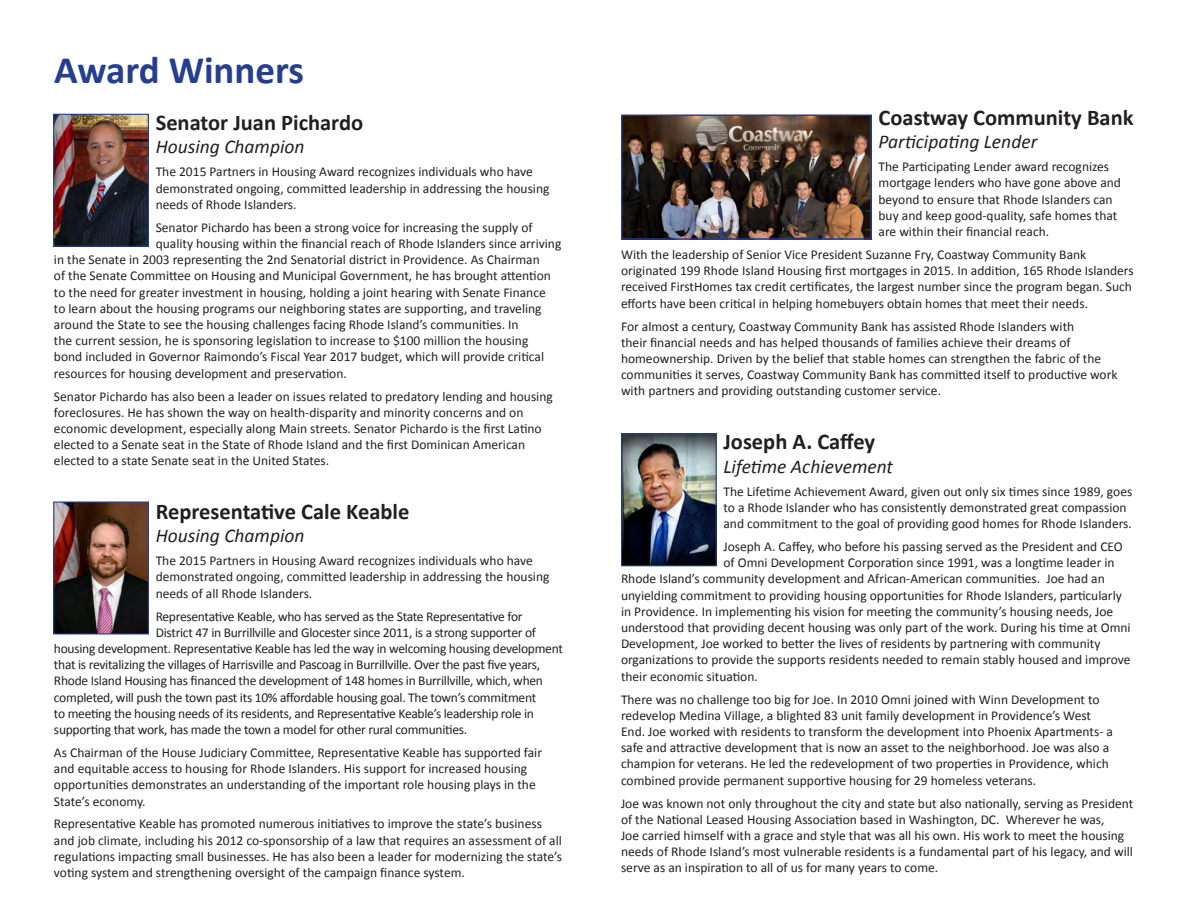
<style>
.page{position:relative;width:1188px;height:918px;background:#fff}
.page>*{position:absolute;margin:0;border:0;box-sizing:border-box;transform-origin:0 0}
.t1{font:700 39px "Calibri";color:#253f8e}
.t2{font:700 22.5px "Calibri";color:#231f20}
.t3{font:italic 19.5px "Calibri";color:#231f20}
.t4{font:13.5px/16.2px "Calibri";color:#231f20}
.t5{font:13.5px "Calibri";letter-spacing:-.02em;color:#231f20}
</style>
<div class="page">
<img style="left:55px;top:116px;width:92px;height:129px">
<div style="left:53px;top:114px;width:96px;height:133px;border:1px solid #253f8e"></div>
<img style="left:55px;top:504px;width:92px;height:128px">
<div style="left:53px;top:502px;width:96px;height:132px;border:1px solid #253f8e"></div>
<img style="left:623px;top:435px;width:92px;height:129px">
<div style="left:621px;top:433px;width:96px;height:133px;border:1px solid #253f8e"></div>
<img style="left:624px;top:117px;width:245px;height:120px">
<div style="left:621px;top:114px;width:251px;height:126px;border:2px solid #253f8e"></div>
<p class="t1" style="left:54px;top:45px;width:252px">Award Winners</p>
<p class="t2" style="left:156px;top:108px;width:209px">Senator Juan Pichardo</p>
<p class="t3" style="left:156px;top:134px;width:150px">Housing Champion</p>
<p class="t4" style="left:156px;top:164px;width:395px">The 2015 Partners in Housing Award recognizes individuals who have demonstrated ongoing, committed leadership in addressing the housing needs of Rhode Islanders.</p>
<p class="t4" style="left:156px;top:219px;width:378px">Senator Pichardo has been a strong voice for increasing the supply of</p>
<p class="t4" style="left:156px;top:235px;width:407px">quality housing within the financial reach of Rhode Islanders since arriving</p>
<p class="t4" style="left:54px;top:252px;width:487px">in the Senate in 2003 representing the 2nd Senatorial district in Providence. As Chairman</p>
<p class="t4" style="left:54px;top:268px;width:498px">of the Senate Committee on Housing and Municipal Government, he has brought attention</p>
<p class="t4" style="left:54px;top:284px;width:493px">to the need for greater investment in housing, holding a joint hearing with Senate Finance</p>
<p class="t4" style="left:54px;top:300px;width:489px">to learn about the housing programs our neighboring states are supporting, and traveling</p>
<p class="t4" style="left:54px;top:316px;width:466px">around the State to see the housing challenges facing Rhode Island’s communities. In</p>
<p class="t4" style="left:54px;top:333px;width:476px">the current session, he is sponsoring legislation to increase to $100 million the housing</p>
<p class="t4" style="left:54px;top:349px;width:492px">bond included in Governor Raimondo’s Fiscal Year 2017 budget, which will provide critical</p>
<p class="t4" style="left:54px;top:365px;width:294px">resources for housing development and preservation.</p>
<p class="t4" style="left:54px;top:388px;width:500px">Senator Pichardo has also been a leader on issues related to predatory lending and housing foreclosures. He has shown the way on health-disparity and minority concerns and on economic development, especially along Main streets. Senator Pichardo is the first Latino elected to a Senate seat in the State of Rhode Island and the first Dominican American elected to a state Senate seat in the United States.</p>
<p class="t2" style="left:156px;top:497px;width:255px">Representative Cale Keable</p>
<p class="t3" style="left:156px;top:522px;width:150px">Housing Champion</p>
<p class="t4" style="left:156px;top:553px;width:395px">The 2015 Partners in Housing Award recognizes individuals who have demonstrated ongoing, committed leadership in addressing the housing needs of all Rhode Islanders.</p>
<p class="t5" style="left:156px;top:608px;width:368px">Representative Keable, who has served as the State Representative for</p>
<p class="t5" style="left:156px;top:624px;width:382px">District 47 in Burrillville and Glocester since 2011, is a strong supporter of</p>
<p class="t5" style="left:54px;top:640px;width:510px">housing development. Representative Keable has led the way in welcoming housing development</p>
<p class="t5" style="left:54px;top:656px;width:488px">that is revitalizing the villages of Harrisville and Pascoag in Burrillville. Over the past five years,</p>
<p class="t5" style="left:54px;top:672px;width:491px">Rhode Island Housing has financed the development of 148 homes in Burrillville, which, when</p>
<p class="t5" style="left:54px;top:689px;width:484px">completed, will push the town past its 10% affordable housing goal. The town’s commitment</p>
<p class="t5" style="left:54px;top:705px;width:482px">to meeting the housing needs of its residents, and Representative Keable’s leadership role in</p>
<p class="t5" style="left:54px;top:721px;width:415px">supporting that work, has made the town a model for other rural communities.</p>
<p class="t4" style="left:54px;top:744px;width:490px">As Chairman of the House Judiciary Committee, Representative Keable has supported fair and equitable access to housing for Rhode Islanders. His support for increased housing opportunities demonstrates an understanding of the important role housing plays in the State’s economy.</p>
<p class="t4" style="left:54px;top:816px;width:510px">Representative Keable has promoted numerous initiatives to improve the state’s business and job climate, including his 2012 co-sponsorship of a law that requires an assessment of all regulations impacting small businesses. He has also been a leader for modernizing the state’s voting system and strengthening oversight of the campaign finance system.</p>
<p class="t2" style="left:879px;top:103px;width:257px">Coastway Community Bank</p>
<p class="t3" style="left:879px;top:129px;width:160px">Participating Lender</p>
<p class="t4" style="left:879px;top:159px;width:244px">The Participating Lender award recognizes mortgage lenders who have gone above and beyond to ensure that Rhode Islanders can buy and keep good-quality, safe homes that are within their financial reach.</p>
<p class="t4" style="left:621px;top:246px;width:514px">With the leadership of Senior Vice President Suzanne Fry, Coastway Community Bank originated 199 Rhode Island Housing first mortgages in 2015. In addition, 165 Rhode Islanders received FirstHomes tax credit certificates, the largest number since the program began. Such efforts have been critical in helping homebuyers obtain homes that meet their needs.</p>
<p class="t4" style="left:621px;top:318px;width:498px">For almost a century, Coastway Community Bank has assisted Rhode Islanders with<br>their financial needs and has helped thousands of families achieve their dreams of homeownership. Driven by the belief that stable homes can strengthen the fabric of the communities it serves, Coastway Community Bank has committed itself to productive work with partners and providing outstanding customer service.</p>
<p class="t2" style="left:723px;top:427px;width:153px">Joseph A. Caffey</p>
<p class="t3" style="left:723px;top:453px;width:171px">Lifetime Achievement</p>
<p class="t4" style="left:723px;top:483px;width:410px">The Lifetime Achievement Award, given out only six times since 1989, goes to a Rhode Islander who has consistently demonstrated great compassion and commitment to the goal of providing good homes for Rhode Islanders.</p>
<p class="t4" style="left:723px;top:538px;width:401px">Joseph A. Caffey, who before his passing served as the President and CEO</p>
<p class="t4" style="left:723px;top:555px;width:393px">of Omni Development Corporation since 1991, was a longtime leader in</p>
<p class="t4" style="left:621px;top:571px;width:485px">Rhode Island’s community development and African-American communities. Joe had an</p>
<p class="t4" style="left:621px;top:587px;width:502px">unyielding commitment to providing housing opportunities for Rhode Islanders, particularly</p>
<p class="t4" style="left:621px;top:603px;width:494px">in Providence. In implementing his vision for meeting the community’s housing needs, Joe</p>
<p class="t4" style="left:621px;top:619px;width:511px">understood that providing decent housing was only part of the work. During his time at Omni</p>
<p class="t4" style="left:621px;top:636px;width:481px">Development, Joe worked to better the lives of residents by partnering with community</p>
<p class="t4" style="left:621px;top:652px;width:511px">organizations to provide the supports residents needed to remain stably housed and improve</p>
<p class="t4" style="left:621px;top:668px;width:138px">their economic situation.</p>
<p class="t4" style="left:621px;top:691px;width:494px">There was no challenge too big for Joe. In 2010 Omni joined with Winn Development to redevelop Medina Village, a blighted 83 unit family development in Providence’s West End. Joe worked with residents to transform the development into Phoenix Apartments- a safe and attractive development that is now an asset to the neighborhood. Joe was also a champion for veterans. He led the redevelopment of two properties in Providence, which combined provide permanent supportive housing for 29 homeless veterans.</p>
<p class="t4" style="left:621px;top:795px;width:514px">Joe was known not only throughout the city and state but also nationally, serving as President of the National Leased Housing Association based in Washington, DC. Wherever he was,<br>Joe carried himself with a grace and style that was all his own. His work to meet the housing needs of Rhode Island’s most vulnerable residents is a fundamental part of his legacy, and will serve as an inspiration to all of us for many years to come.</p>
</div>
